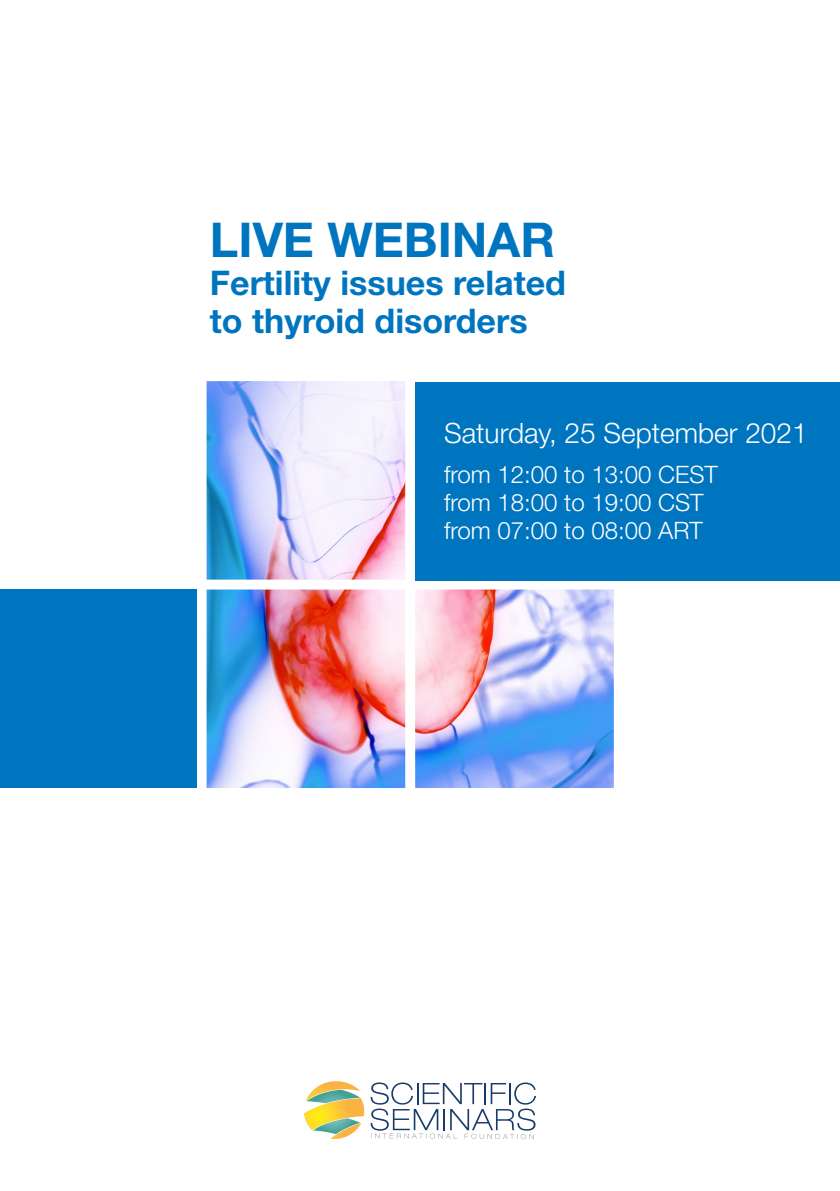
<style>
.page{position:relative;width:840px;height:1191px;background:#fff}
.page>*{position:absolute;margin:0;border:0;box-sizing:border-box;transform-origin:0 0}
.t1{font:700 48px "Helvetica Neue LT Std";color:#0075bf}
.t2{font:700 34px/38px "Helvetica Neue LT Std";color:#0075bf}
.t3{font:300 28px "Helvetica Neue LT Std";color:#fff}
.t4{font:300 24px/28px "Helvetica Neue LT Std";color:#fff}
</style>
<div class="page">
<svg style="left:304px;top:1081px;width:60px;height:58px"></svg>
<svg style="left:370px;top:1082px;width:165px;height:57px"></svg>
<div style="left:0;top:589px;width:196px;height:199px;background:#0075bf"></div>
<div style="left:415px;top:382px;width:424px;height:198px;background:#0075bf"></div>
<img style="left:206px;top:381px;width:407px;height:407px">
<h1 class="t1" style="left:210px;top:211px;width:346px">LIVE WEBINAR</h1>
<h2 class="t2" style="left:210px;top:263px;width:357px">Fertility issues related to thyroid disorders</h2>
<p class="t3" style="left:444px;top:415px;width:365px">Saturday, 25 September 2021</p>
<p class="t4" style="left:444px;top:459px;width:275px">from 12:00 to 13:00 CEST from 18:00 to 19:00 CST from 07:00 to 08:00 ART</p>
</div>
